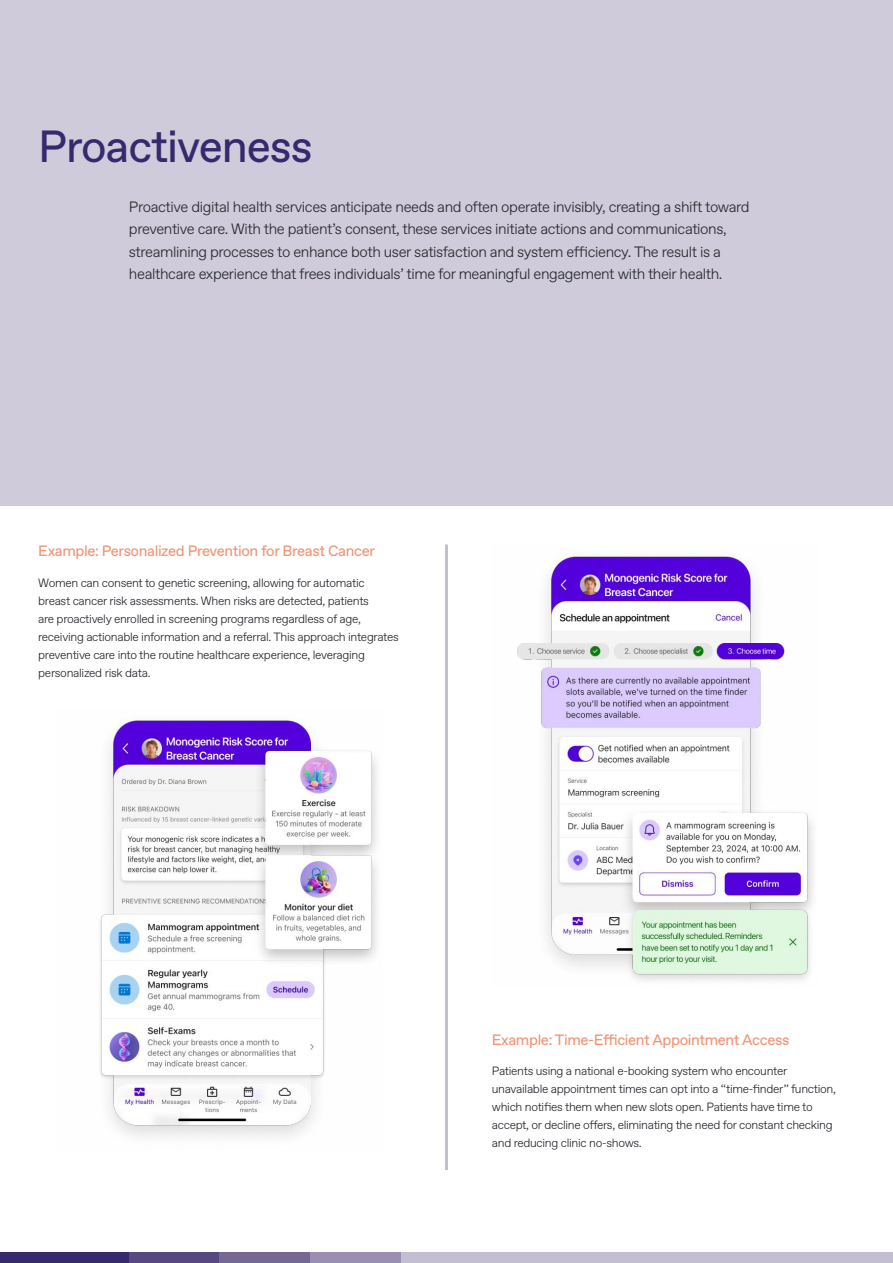
<style>
.page{position:relative;width:893px;height:1263px;background:#fff}
.page>*{position:absolute;margin:0;border:0;box-sizing:border-box;transform-origin:0 0}
.t1{font:45px "ABC Favorit Pro";letter-spacing:-.025em;color:#37296d}
.t2{font:300 15px/22.5px "ABC Favorit Pro";letter-spacing:-.025em;color:#26282e}
.t3{font:15px "ABC Favorit Pro";letter-spacing:-.025em;color:#ee9676}
.t4{font:300 12px/18px "ABC Favorit Pro";letter-spacing:-.025em;color:#26282e}
</style>
<div class="page">
<div style="left:129px;top:1252px;width:91px;height:11px;background:#564880"></div>
<div style="left:219px;top:1252px;width:91px;height:11px;background:#756894"></div>
<div style="left:401px;top:1252px;width:492px;height:11px;background:#c4bed1"></div>
<div style="left:310px;top:1252px;width:91px;height:11px;background:#9a8fb2"></div>
<div style="left:0;top:1252px;width:129px;height:11px;background:#37296d"></div>
<div style="left:1px;top:1px;width:892px;height:505px;background:#cfcbda"></div>
<img style="left:100px;top:720px;width:277px;height:417px">
<img style="left:517px;top:556px;width:296px;height:425px">
<hr style="left:445px;top:544px;width:3px;height:626px;background:#c4bed1">
<h1 class="t1" style="left:38px;top:120px;width:276px">Proactiveness</h1>
<p class="t2" style="left:129px;top:195px;width:622px">Proactive digital health services anticipate needs and often operate invisibly, creating a shift toward preventive care. With the patient’s consent, these services initiate actions and communications, streamlining processes to enhance both user satisfaction and system efficiency. The result is a healthcare experience that frees individuals’ time for meaningful engagement with their health.</p>
<p class="t3" style="left:38px;top:542px;width:338px">Example: Personalized Prevention for Breast Cancer</p>
<p class="t4" style="left:38px;top:574px;width:362px">Women can consent to genetic screening, allowing for automatic breast cancer risk assessments. When risks are detected, patients<br>are proactively enrolled in screening programs regardless of age, receiving actionable information and a referral. This approach integrates preventive care into the routine healthcare experience, leveraging personalized risk data.</p>
<p class="t3" style="left:492px;top:1031px;width:299px">Example: Time-Efficient Appointment Access</p>
<p class="t4" style="left:492px;top:1062px;width:346px">Patients using a national e-booking system who encounter unavailable appointment times can opt into a “time-finder” function, which notifies them when new slots open. Patients have time to accept, or decline offers, eliminating the need for constant checking and reducing clinic no-shows.</p>
</div>
